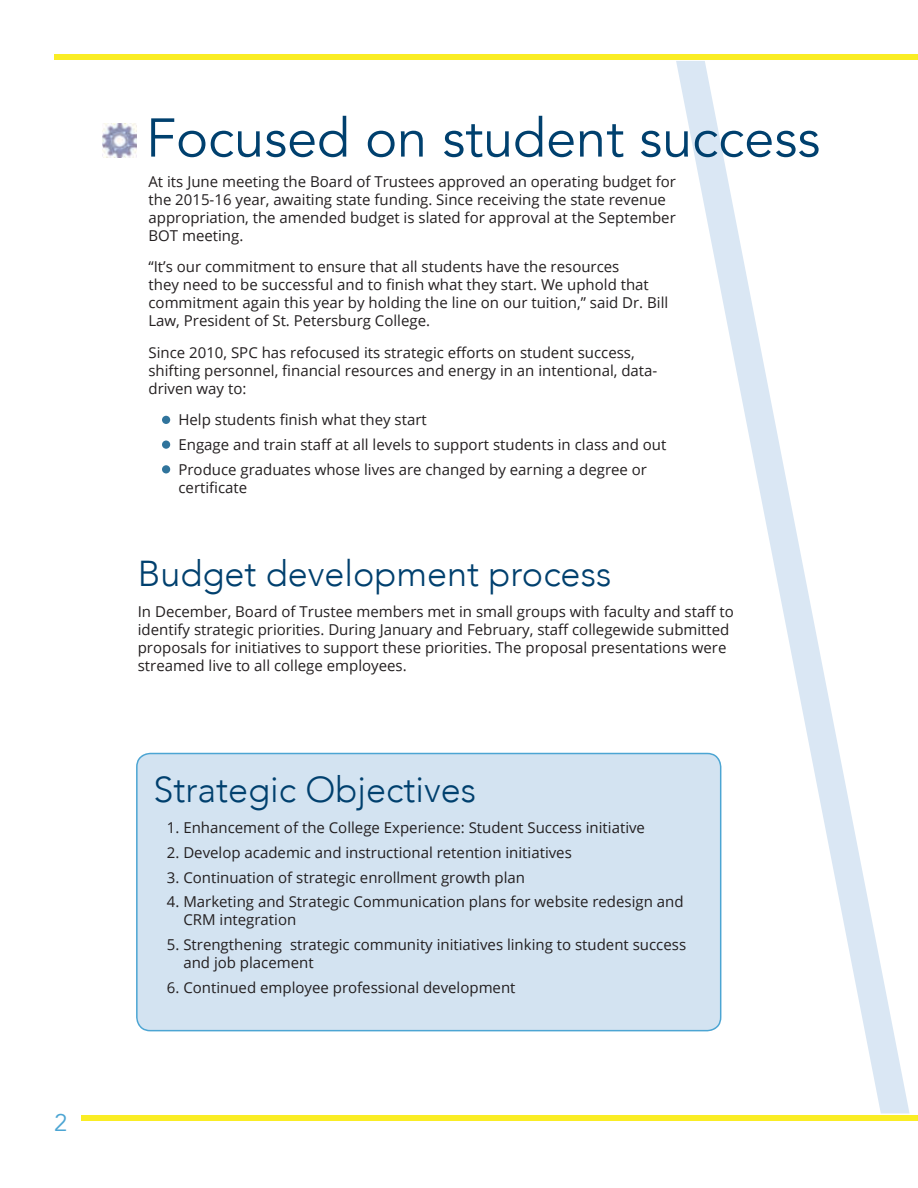
<style>
.page{position:relative;width:918px;height:1188px;background:#fff}
.page>*{position:absolute;margin:0;border:0;box-sizing:border-box;transform-origin:0 0}
.t1{font:54px "Avenir";color:#00406e}
.t2{font:300 36px "Avenir";color:#00406e}
.t3{font:24px "Avenir";color:#4ca5d3}
.t4{font:15px/18px "Open Sans";color:#231f20}
</style>
<div class="page">
<div style="left:81px;top:1115px;width:837px;height:5px;background:#faed24"></div>
<div style="left:54px;top:54px;width:864px;height:6px;background:#faed24"></div>
<div style="left:136px;top:753px;width:540px;height:278px;background:#d3e3f1"></div>
<svg style="left:676px;top:61px;width:234px;height:1052px"></svg>
<div style="left:162px;top:416px;width:8px;height:8px;background:#30749c;border-radius:50%"></div>
<div style="left:162px;top:441px;width:8px;height:8px;background:#30749c;border-radius:50%"></div>
<div style="left:162px;top:465px;width:8px;height:8px;background:#30749c;border-radius:50%"></div>
<img style="left:103px;top:124px;width:33px;height:33px">
<h3 class="t3" style="left:54px;top:1108px;width:15px">2</h3>
<h1 class="t1" style="left:146px;top:106px;width:676px">Focused on student success</h1>
<p class="t4" style="left:148px;top:172px;width:529px">At its June meeting the Board of Trustees approved an operating budget for the 2015-16 year, awaiting state funding. Since receiving the state revenue appropriation, the amended budget is slated for approval at the September BOT meeting.</p>
<p class="t4" style="left:148px;top:258px;width:521px">“It’s our commitment to ensure that all students have the resources<br>they need to be successful and to finish what they start. We uphold that commitment again this year by holding the line on our tuition,” said Dr. Bill Law, President of St. Petersburg College.</p>
<p class="t4" style="left:148px;top:343px;width:510px">Since 2010, SPC has refocused its strategic efforts on student success, shifting personnel, financial resources and energy in an intentional, data&shy;driven way to:</p>
<p class="t4" style="left:178px;top:407px;width:489px;line-height:24.8px">Help students finish what they start<br>Engage and train staff at all levels to support students in class and out<br>Produce graduates whose lives are changed by earning a degree or</p>
<p class="t4" style="left:178px;top:478px;width:70px">certificate</p>
<h2 class="t2" style="left:138px;top:552px;width:475px">Budget development process</h2>
<p class="t4" style="left:138px;top:602px;width:598px">In December, Board of Trustee members met in small groups with faculty and staff to identify strategic priorities. During January and February, staff collegewide submitted proposals for initiatives to support these priorities. The proposal presentations were streamed live to all college employees.</p>
<h2 class="t2" style="left:153px;top:768px;width:324px">Strategic Objectives</h2>
<p class="t4" style="left:167px;top:818px;width:480px">1. Enhancement of the College Experience: Student Success initiative</p>
<p class="t4" style="left:167px;top:843px;width:407px">2. Develop academic and instructional retention initiatives</p>
<p class="t4" style="left:167px;top:868px;width:360px">3. Continuation of strategic enrollment growth plan</p>
<p class="t4" style="left:183px;top:893px;width:502px;text-indent:-16px">4. Marketing and Strategic Communication plans for website redesign and<br>CRM integration</p>
<p class="t4" style="left:183px;top:935px;width:504px;text-indent:-16px">5. Strengthening strategic community initiatives linking to student success and job placement</p>
<p class="t4" style="left:167px;top:978px;width:350px">6. Continued employee professional development</p>
</div>
